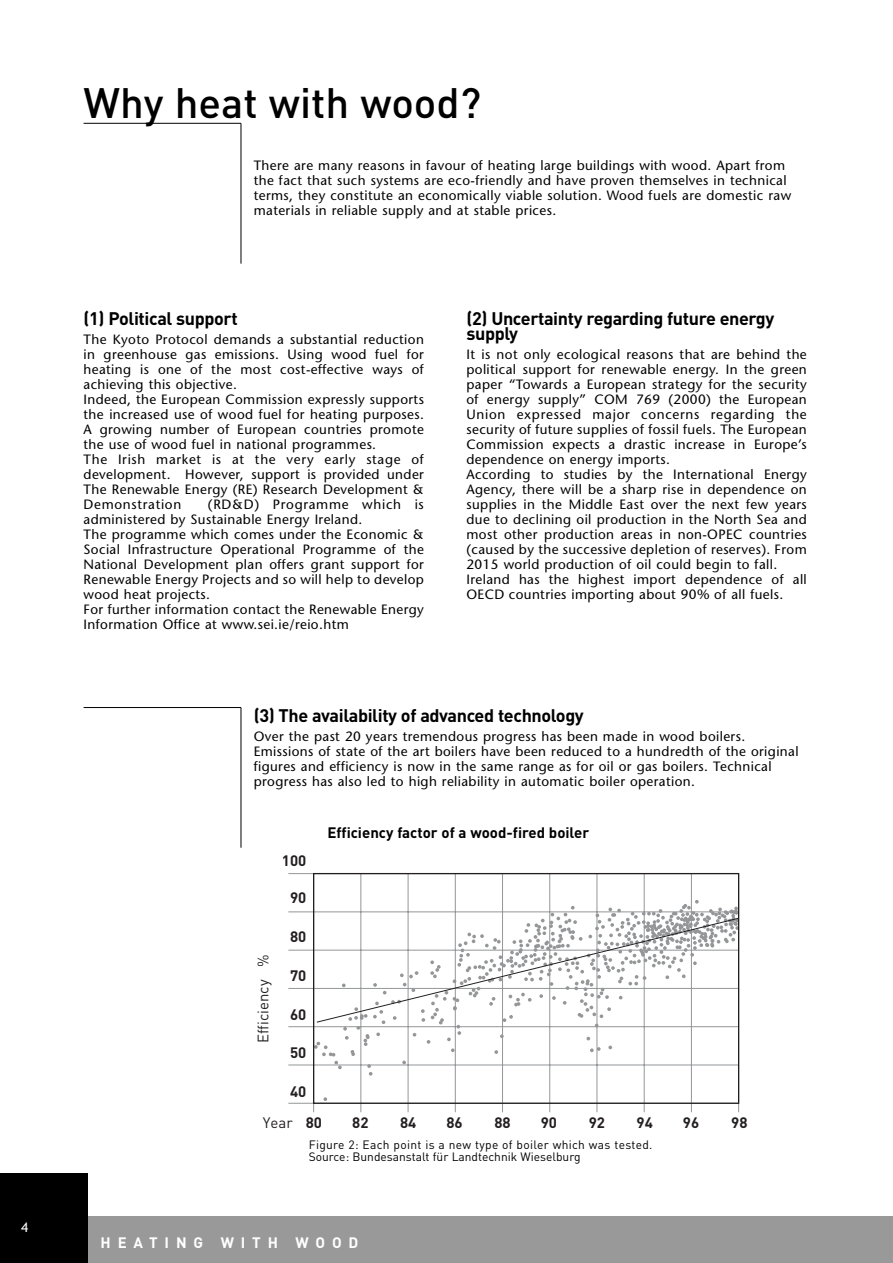
<style>
.page{position:relative;width:893px;height:1263px;background:#fff}
.page>*{position:absolute;margin:0;border:0;box-sizing:border-box;transform-origin:0 0}
.t1{font:500 42px "DIN";color:#000}
.t2{font:700 18px/15px "DIN";letter-spacing:-.02em;color:#000}
.t3{font:700 15px "DIN";color:#231f20}
.t4{font:700 15px "DIN";color:#000}
.t5{font:15px "DIN";color:#231f20}
.t6{font:700 15px "DIN";letter-spacing:.455em;color:#fff}
.t7{font:13.5px/15px "Stone Sans";letter-spacing:.03em;color:#000}
.t8{font:13.5px "Trebuchet MS";color:#fff}
.t9{font:12px/12px "DIN";color:#000}
</style>
<div class="page">
<div style="left:82px;top:1216px;width:810px;height:47px;background:#999"></div>
<div style="left:0;top:1174px;width:88px;height:89px;background:#000"></div>
<svg style="left:323px;top:1097px;width:4px;height:4px"></svg>
<hr style="left:691px;top:874px;width:1px;height:238px;background:#949698">
<hr style="left:738px;top:874px;width:1px;height:238px;background:#949698">
<hr style="left:288px;top:1065px;width:450px;height:1px;background:#949698">
<hr style="left:288px;top:1103px;width:450px;height:1px;background:#949698">
<hr style="left:288px;top:1026px;width:450px;height:1px;background:#949698">
<hr style="left:288px;top:988px;width:450px;height:1px;background:#949698">
<hr style="left:288px;top:873px;width:450px;height:1px;background:#949698">
<hr style="left:288px;top:950px;width:450px;height:1px;background:#949698">
<hr style="left:288px;top:912px;width:450px;height:1px;background:#949698">
<hr style="left:360px;top:874px;width:1px;height:238px;background:#949698">
<hr style="left:408px;top:874px;width:1px;height:238px;background:#949698">
<hr style="left:455px;top:874px;width:1px;height:238px;background:#949698">
<hr style="left:502px;top:874px;width:1px;height:238px;background:#949698">
<hr style="left:549px;top:874px;width:1px;height:238px;background:#949698">
<hr style="left:596px;top:874px;width:1px;height:238px;background:#949698">
<hr style="left:644px;top:874px;width:1px;height:238px;background:#949698">
<hr style="left:313px;top:874px;width:1px;height:238px;background:#949698">
<div style="left:313px;top:873px;width:426px;height:231px;border:1px solid #231f20"></div>
<svg style="left:314px;top:900px;width:425px;height:176px"></svg>
<hr style="left:84px;top:123px;width:157px;height:1px;background:#000">
<hr style="left:240px;top:123px;width:1px;height:141px;background:#000">
<hr style="left:240px;top:708px;width:1px;height:140px;background:#000">
<hr style="left:84px;top:707px;width:157px;height:1px;background:#000">
<p class="t8" style="left:21px;top:1219px;width:9px">4</p>
<h1 class="t1" style="left:84px;top:88px;width:399px">Why heat with wood?</h1>
<p class="t7" style="left:254px;top:159px;width:539px">There are many reasons in favour of heating large buildings with wood. Apart from the fact that such systems are eco-friendly and have proven themselves in technical terms, they constitute an economically viable solution. Wood fuels are domestic raw materials in reliable supply and at stable prices.</p>
<h2 class="t2" style="left:84px;top:313px;width:156px">(1) Political support</h2>
<p class="t7" style="left:84px;top:334px;width:342px">The Kyoto Protocol demands a substantial reduction in greenhouse gas emissions. Using wood fuel for heating is one of the most cost-effective ways of achieving this objective.<br>Indeed, the European Commission expressly supports the increased use of wood fuel for heating purposes.<br>A growing number of European countries promote the use of wood fuel in national programmes.<br>The Irish market is at the very early stage of development. However, support is provided under The Renewable Energy (RE) Research Development &amp; Demonstration</p>
<p class="t7" style="left:84px;top:499px;width:342px;text-indent:124px">(RD&amp;D) Programme which is administered by Sustainable Energy Ireland.<br>The programme which comes under the Economic &amp; Social Infrastructure Operational Programme of the National Development plan offers grant support for Renewable Energy Projects and so will help to develop wood heat projects.<br>For further information contact the Renewable Energy Information Office at www.sei.ie/reio.htm</p>
<h2 class="t2" style="left:466px;top:313px;width:309px">(2) Uncertainty regarding future energy supply</h2>
<p class="t7" style="left:466px;top:349px;width:342px">It is not only ecological reasons that are behind the political support for renewable energy. In the green paper “Towards a European strategy for the security of energy supply” COM 769 (2000) the European Union expressed major concerns regarding the security of future supplies of fossil fuels. The European Commission expects a drastic increase in Europe’s dependence on energy imports.<br>According to studies by the International Energy Agency, there will be a sharp rise in dependence on supplies in the Middle East over the next few years due to declining oil production in the North Sea and most other production areas in non-OPEC countries (caused by the successive depletion of reserves). From 2015 world production of oil could begin to fall.<br>Ireland has the highest import dependence of all OECD countries importing about 90% of all fuels.</p>
<h2 class="t2" style="left:254px;top:709px;width:331px">(3) The availability of advanced technology</h2>
<p class="t7" style="left:254px;top:730px;width:546px">Over the past 20 years tremendous progress has been made in wood boilers.<br>Emissions of state of the art boilers have been reduced to a hundredth of the original figures and efficiency is now in the same range as for oil or gas boilers. Technical progress has also led to high reliability in automatic boiler operation.</p>
<p class="t4" style="left:327px;top:828px;width:263px">Efficiency factor of a wood-fired boiler</p>
<p class="t3" style="left:282px;top:856px;width:26px">100</p>
<p class="t3" style="left:290px;top:893px;width:18px">90</p>
<p class="t3" style="left:290px;top:931px;width:18px">80</p>
<p class="t3" style="left:290px;top:970px;width:18px">70</p>
<p class="t3" style="left:290px;top:1009px;width:18px">60</p>
<p class="t3" style="left:290px;top:1048px;width:18px">50</p>
<p class="t3" style="left:290px;top:1086px;width:18px">40</p>
<p class="t5" style="left:263px;top:1118px;width:31px">Year</p>
<p class="t3" style="left:352px;top:1118px;width:18px">82</p>
<p class="t3" style="left:400px;top:1118px;width:18px">84</p>
<p class="t3" style="left:446px;top:1118px;width:18px">86</p>
<p class="t3" style="left:494px;top:1118px;width:18px">88</p>
<p class="t3" style="left:540px;top:1118px;width:18px">90</p>
<p class="t3" style="left:588px;top:1118px;width:18px">92</p>
<p class="t3" style="left:636px;top:1118px;width:18px">94</p>
<p class="t3" style="left:683px;top:1118px;width:18px">96</p>
<p class="t5" style="left:258px;top:1043px;width:91px;rotate:-90deg">Efficiency %</p>
<p class="t3" style="left:306px;top:1118px;width:18px">80</p>
<p class="t3" style="left:731px;top:1118px;width:18px">98</p>
<p class="t9" style="left:309px;top:1140px;width:345px">Figure 2: Each point is a new type of boiler which was tested.<br>Source: Bundesanstalt für Landtechnik Wieselburg</p>
<p class="t6" style="left:101px;top:1237px;width:259px">HEATING WITH WOOD</p>
</div>
